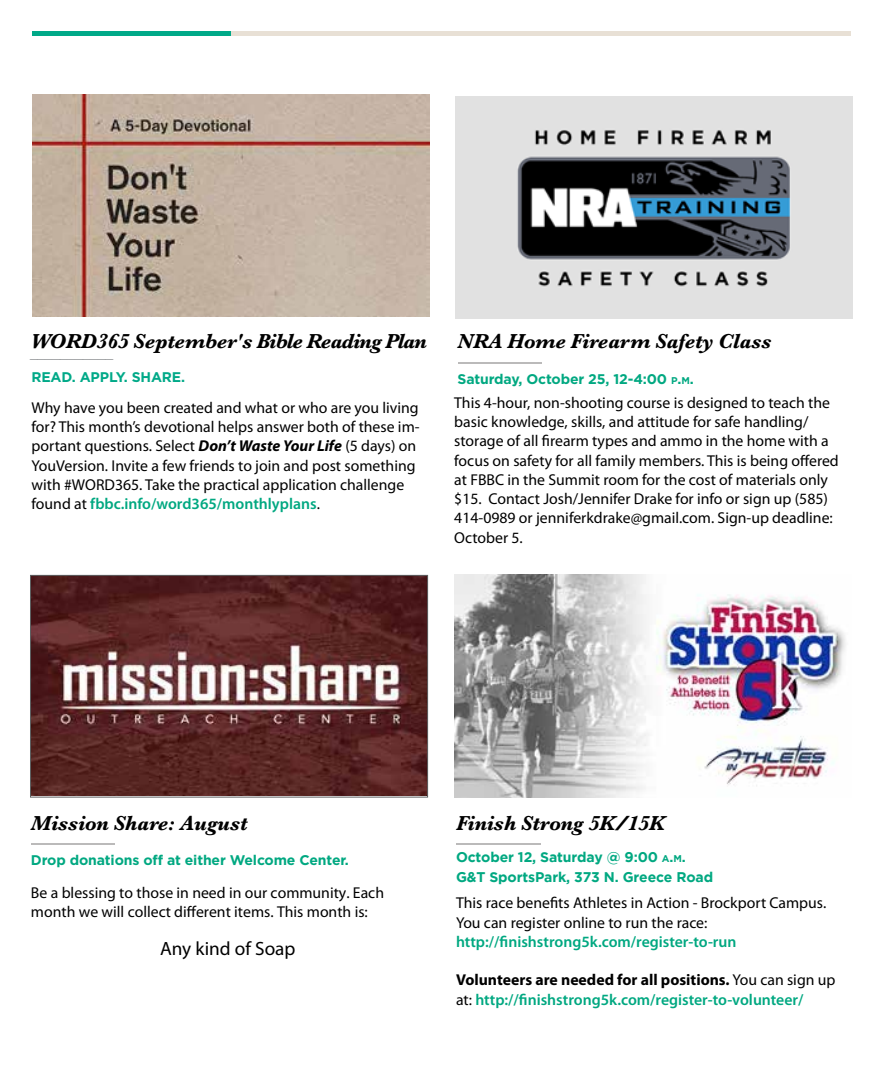
<style>
.page{position:relative;width:882px;height:1071px;background:#fff}
.page>*{position:absolute;margin:0;border:0;box-sizing:border-box;transform-origin:0 0}
.t1{font:italic 700 21px "Baskerville";letter-spacing:-.01em;color:#000}
.t2{font:19.25px "Myriad Pro";color:#000}
.t3{font:15.75px/19.2px "Myriad Pro";color:#000}
.t4{font:600 15.75px/19.2px "Myriad Pro";color:#00a881}
.t5{font:italic 700 15.75px "Baskerville";color:#939598}
.t6{font:700 14px "Gotham";letter-spacing:-.01em;color:#00a881}
.t7{font:700 14px/19.2px "Gotham";letter-spacing:-.01em;color:#00a881}
.t8{font:700 14px "Gotham";letter-spacing:-.01em;color:#00a988}
.s1{font-size:9.8px}
.s2{font-style:inherit}
.s3{font-weight:700;font-style:italic}
.s4{font-weight:600;color:#00a881}
.s5{font-weight:700;color:#000}
.s6{font-weight:400;color:#000}
</style>
<div class="page">
<hr style="left:33px;top:32px;width:199px;height:4px;background:#00a988">
<hr style="left:232px;top:32px;width:619px;height:4px;background:#e8e0d5">
<hr style="left:31px;top:844px;width:84px;height:1px;background:#bbbaba">
<img style="left:32px;top:577px;width:394px;height:218px">
<div style="left:30px;top:575px;width:398px;height:223px;border:1px solid #5d6061"></div>
<hr style="left:456px;top:844px;width:84px;height:1px;background:#bbbaba">
<img style="left:33px;top:94px;width:396px;height:223px">
<img style="left:454px;top:575px;width:392px;height:223px">
<hr style="left:458px;top:362px;width:84px;height:2px;background:#bbbaba">
<img style="left:456px;top:96px;width:397px;height:223px">
<h1 class="t1" style="left:31px;top:327px;width:398px">WORD365 September's Bible Reading Plan</h1>
<p class="t5" style="left:31px;top:342px;width:85px">___________</p>
<h1 class="t1" style="left:458px;top:327px;width:315px">NRA Home Firearm Safety Class</h1>
<p class="t8" style="left:31px;top:369px;width:155px">READ. APPLY. SHARE.</p>
<p class="t6" style="left:458px;top:371px;width:238px">Saturday, October 25, 12-4:00 <span class="s1">p</span><span class="s2">.</span><span class="s1">m</span>.</p>
<p class="t3" style="left:32px;top:398px;width:390px">Why have you been created and what or who are you living for? This month’s devotional helps answer both of these im&shy;portant questions. Select <span class="s3">Don’t Waste Your Life</span> (5 days) on YouVersion. Invite a few friends to join and post something with #WORD365. Take the practical application challenge found at <span class="s4">fbbc.info/word365/monthlyplans</span>.</p>
<p class="t3" style="left:454px;top:393px;width:386px">This 4-hour, non-shooting course is designed to teach the basic knowledge, skills, and attitude for safe handling/ storage of all firearm types and ammo in the home with a focus on safety for all family members. This is being offered at FBBC in the Summit room for the cost of materials only $15. Contact Josh/Jennifer Drake for info or sign up (585)<br>414-0989 or jenniferkdrake@gmail.com. Sign-up deadline:<br>October 5.</p>
<h1 class="t1" style="left:31px;top:808px;width:218px">Mission Share: August</h1>
<p class="t6" style="left:31px;top:852px;width:319px">Drop donations off at either Welcome Center.</p>
<p class="t3" style="left:31px;top:882px;width:355px">Be a blessing to those in need in our community. Each month we will collect different items. This month is:</p>
<p class="t2" style="left:160px;top:937px;width:137px">Any kind of Soap</p>
<h1 class="t1" style="left:456px;top:808px;width:210px">Finish Strong 5K/15K</h1>
<p class="t7" style="left:456px;top:847px;width:259px">October 12, Saturday @ 9:00 <span class="s1">a</span><span class="s2">.</span><span class="s1">m</span>.<br>G&amp;T SportsPark, 373 N. Greece Road</p>
<p class="t3" style="left:456px;top:893px;width:372px">This race benefits Athletes in Action - Brockport Campus.<br>You can register online to run the race:</p>
<p class="t4" style="left:456px;top:931px;width:282px">http://finishstrong5k.com/register-to-run</p>
<p class="t4" style="left:456px;top:970px;width:381px"><span class="s5">Volunteers are needed for all positions.</span> <span class="s6">You can sign up at:</span> http://finishstrong5k.com/register-to-volunteer/</p>
</div>
